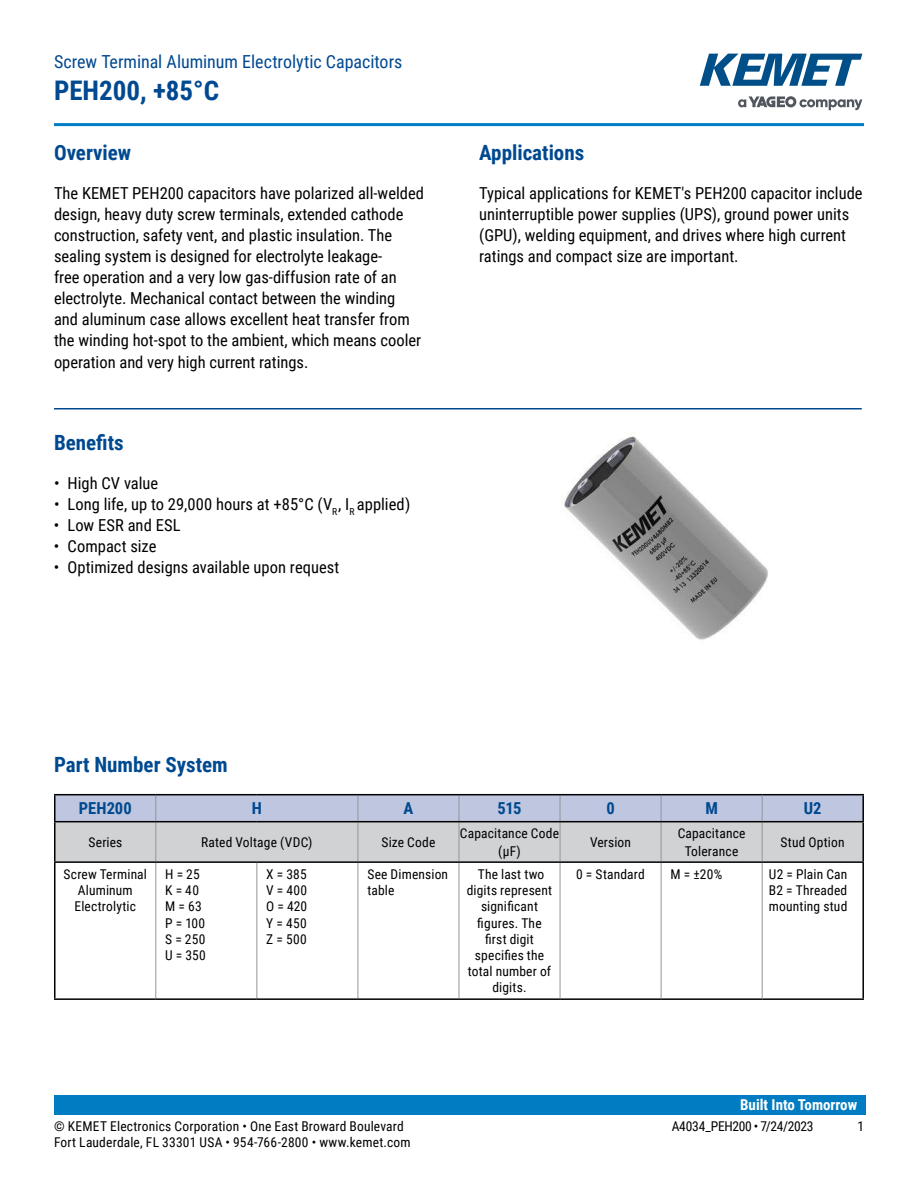
<style>
.page{position:relative;width:918px;height:1188px;background:#fff}
.page>*{position:absolute;margin:0;border:0;box-sizing:border-box;transform-origin:0 0}
.t1{font:700 27px "Roboto Condensed";color:#004990}
.t2{font:700 21px "Roboto Condensed";color:#004990}
.t3{font:18px "Roboto Condensed";color:#004990}
.t4{font:16.5px/21px "Roboto Condensed";color:#000}
.t5{font:700 16.5px "Roboto Condensed";color:#004990}
.t6{font:700 15px "Roboto Condensed";color:#fff}
.t7{font:13.5px/16.2px "Roboto Condensed";letter-spacing:.015em;color:#000;text-align:center}
.t8{font:13.5px "Roboto Condensed";letter-spacing:-.02em;color:#000}
</style>
<div class="page">
<svg style="left:738px;top:96px;width:124px;height:14px"></svg>
<svg style="left:700px;top:54px;width:162px;height:32px"></svg>
<hr style="left:54px;top:123px;width:810px;height:3px;background:#007cc2">
<div style="left:54px;top:1095px;width:811px;height:20px;background:#007cc2"></div>
<hr style="left:54px;top:408px;width:808px;height:1px;background:#004990">
<hr style="left:155px;top:863px;width:1px;height:135px;background:#939597">
<hr style="left:256px;top:863px;width:1px;height:135px;background:#939597">
<hr style="left:358px;top:863px;width:1px;height:135px;background:#939597">
<hr style="left:54px;top:822px;width:2px;height:39px;background:#000">
<hr style="left:862px;top:822px;width:2px;height:39px;background:#000">
<hr style="left:54px;top:861px;width:102px;height:2px;background:#000">
<hr style="left:54px;top:863px;width:2px;height:135px;background:#000">
<hr style="left:156px;top:861px;width:101px;height:2px;background:#000">
<hr style="left:257px;top:861px;width:101px;height:2px;background:#000">
<hr style="left:358px;top:861px;width:101px;height:2px;background:#000">
<hr style="left:54px;top:998px;width:102px;height:2px;background:#000">
<hr style="left:156px;top:998px;width:101px;height:2px;background:#000">
<hr style="left:257px;top:998px;width:101px;height:2px;background:#000">
<hr style="left:358px;top:998px;width:101px;height:2px;background:#000">
<hr style="left:54px;top:794px;width:102px;height:1px;background:#000">
<hr style="left:54px;top:795px;width:2px;height:26px;background:#000">
<hr style="left:156px;top:794px;width:101px;height:1px;background:#000">
<hr style="left:257px;top:794px;width:101px;height:1px;background:#000">
<hr style="left:358px;top:794px;width:101px;height:1px;background:#000">
<hr style="left:459px;top:794px;width:101px;height:1px;background:#000">
<hr style="left:560px;top:794px;width:101px;height:1px;background:#000">
<hr style="left:661px;top:794px;width:101px;height:1px;background:#000">
<hr style="left:762px;top:794px;width:102px;height:1px;background:#000">
<hr style="left:862px;top:795px;width:2px;height:26px;background:#000">
<hr style="left:54px;top:821px;width:102px;height:1px;background:#000">
<hr style="left:762px;top:821px;width:102px;height:1px;background:#000">
<svg style="left:55px;top:795px;width:808px;height:67px;background:#c2c5d0"></svg>
<hr style="left:661px;top:861px;width:101px;height:2px;background:#000">
<hr style="left:762px;top:861px;width:102px;height:2px;background:#000">
<hr style="left:862px;top:863px;width:2px;height:135px;background:#000">
<hr style="left:661px;top:998px;width:101px;height:2px;background:#000">
<hr style="left:762px;top:998px;width:102px;height:2px;background:#000">
<hr style="left:762px;top:863px;width:1px;height:135px;background:#939597">
<hr style="left:459px;top:861px;width:101px;height:2px;background:#000">
<hr style="left:459px;top:998px;width:101px;height:2px;background:#000">
<hr style="left:459px;top:863px;width:1px;height:135px;background:#939597">
<hr style="left:560px;top:861px;width:101px;height:2px;background:#000">
<hr style="left:560px;top:998px;width:101px;height:2px;background:#000">
<hr style="left:560px;top:863px;width:1px;height:135px;background:#939597">
<hr style="left:661px;top:863px;width:1px;height:135px;background:#939597">
<img style="left:561px;top:432px;width:207px;height:208px">
<p class="t3" style="left:54px;top:53px;width:350px">Screw Terminal Aluminum Electrolytic Capacitors</p>
<h1 class="t1" style="left:54px;top:79px;width:167px">PEH200, +85°C</h1>
<p class="t2" style="left:54px;top:145px;width:79px">Overview</p>
<p class="t4" style="left:54px;top:184px;width:371px">The KEMET PEH200 capacitors have polarized all-welded design, heavy duty screw terminals, extended cathode construction, safety vent, and plastic insulation. The sealing system is designed for electrolyte leakage-<br>free operation and a very low gas-diffusion rate of an electrolyte. Mechanical contact between the winding<br>and aluminum case allows excellent heat transfer from the winding hot-spot to the ambient, which means cooler operation and very high current ratings.</p>
<p class="t2" style="left:54px;top:428px;width:71px">Bene昀椀ts</p>
<p class="t4" style="left:54px;top:474px;width:106px">• High CV value</p>
<p class="t4" style="left:54px;top:495px;width:358px">• Long life, up to 29,000 hours at +85°C (V<sub>R</sub>, I<sub>R</sub> applied)</p>
<p class="t4" style="left:54px;top:516px;width:128px">• Low ESR and ESL</p>
<p class="t4" style="left:54px;top:537px;width:104px">• Compact size</p>
<p class="t4" style="left:54px;top:558px;width:287px">• Optimized designs available upon request</p>
<p class="t2" style="left:479px;top:138px;width:107px">Applications</p>
<p class="t4" style="left:479px;top:184px;width:385px">Typical applications for KEMET's PEH200 capacitor include uninterruptible power supplies (UPS), ground power units (GPU), welding equipment, and drives where high current ratings and compact size are important.</p>
<p class="t2" style="left:54px;top:750px;width:175px">Part Number System</p>
<p class="t5" style="left:79px;top:802px;width:55px">PEH200</p>
<p class="t5" style="left:252px;top:802px;width:12px">H</p>
<p class="t5" style="left:404px;top:802px;width:11px">A</p>
<p class="t5" style="left:498px;top:802px;width:25px">515</p>
<p class="t5" style="left:606px;top:802px;width:10px">0</p>
<p class="t5" style="left:705px;top:802px;width:14px">M</p>
<p class="t5" style="left:804px;top:802px;width:19px">U2</p>
<p class="t7" style="left:88px;top:835px;width:35px">Series</p>
<p class="t7" style="left:201px;top:835px;width:113px">Rated Voltage (VDC)</p>
<p class="t7" style="left:382px;top:835px;width:55px">Size Code</p>
<p class="t7" style="left:460px;top:825px;width:101px;line-height:18px">Capacitance Code (µF)</p>
<p class="t7" style="left:590px;top:835px;width:43px">Version</p>
<p class="t7" style="left:678px;top:825px;width:69px;line-height:18px">Capacitance<br>Tolerance</p>
<p class="t7" style="left:780px;top:835px;width:66px">Stud Option</p>
<p class="t7" style="left:64px;top:867px;width:85px">Screw Terminal<br>Aluminum<br>Electrolytic</p>
<p class="t7" style="left:165px;top:867px;width:42px;text-align:left">H = 25<br>K = 40<br>M = 63<br>P = 100<br>S = 250<br>U = 350</p>
<p class="t7" style="left:266px;top:867px;width:42px;text-align:justify">X = 385<br>V = 400<br>O = 420<br>Y = 450<br>Z = 500</p>
<p class="t7" style="left:367px;top:867px;width:82px;text-align:left">See Dimension table</p>
<p class="t7" style="left:467px;top:867px;width:87px">The last two digits represent signi昀椀cant<br>昀椀gures. The<br>昀椀rst digit<br>speci昀椀es the total number of digits.</p>
<p class="t7" style="left:576px;top:867px;width:70px">0 = Standard</p>
<p class="t7" style="left:671px;top:867px;width:53px">M = ±20%</p>
<p class="t7" style="left:769px;top:867px;width:80px;text-align:justify">U2 = Plain Can B2 = Threaded mounting stud</p>
<p class="t7" style="left:54px;top:1119px;width:358px;text-align:left">© KEMET Electronics Corporation • One East Broward Boulevard<br>Fort Lauderdale, FL 33301 USA • 954-766-2800 • www.kemet.com</p>
<p class="t6" style="left:740px;top:1096px;width:119px">Built Into Tomorrow</p>
<p class="t8" style="left:672px;top:1120px;width:143px">A4034_PEH200 • 7/24/2023</p>
<p class="t7" style="left:857px;top:1119px;width:8px">1</p>
</div>
